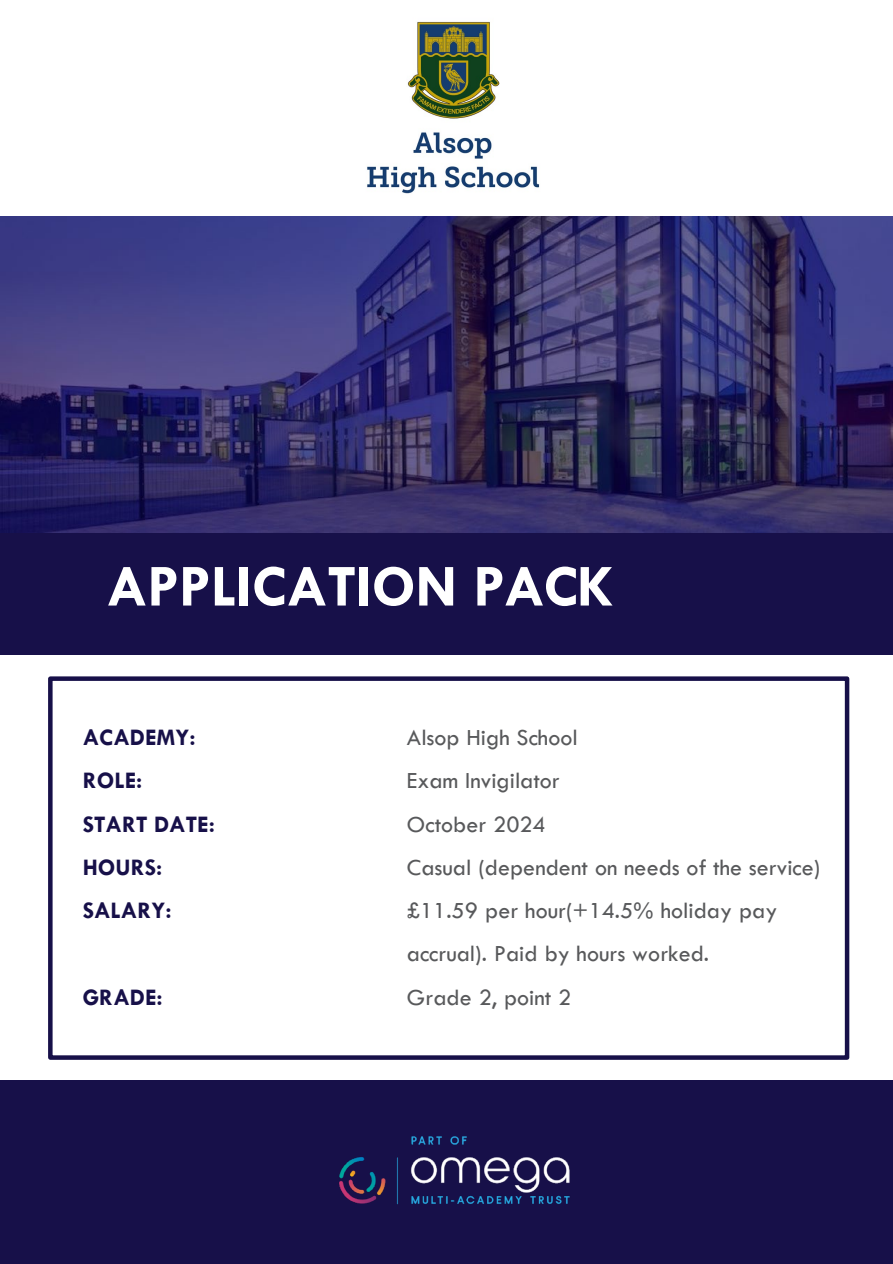
<style>
.page{position:relative;width:893px;height:1264px;background:#fff}
.page>*{position:absolute;margin:0;border:0;box-sizing:border-box;transform-origin:0 0}
.t1{font:700 60px "Tw Cen";letter-spacing:-.005em;color:#fff}
.t2{font:24px/43.2px "Tw Cen";color:#58595b}
.t3{font:700 24px "Tw Cen";color:#171049}
</style>
<div class="page">
<div style="left:0;top:527px;width:892px;height:128px;background:#171049"></div>
<div style="left:0;top:1080px;width:892px;height:183px;background:#171049"></div>
<div style="left:48px;top:676px;width:801px;height:383px;border:4px solid #171049"></div>
<img style="left:339px;top:1136px;width:231px;height:69px">
<img style="left:0;top:216px;width:892px;height:316px">
<img style="left:367px;top:21px;width:173px;height:173px">
<h1 class="t1" style="left:106px;top:550px;width:510px">APPLICATION PACK</h1>
<p class="t3" style="left:83px;top:723px;width:114px">ACADEMY:</p>
<p class="t2" style="left:407px;top:715px;width:172px">Alsop High School</p>
<p class="t3" style="left:83px;top:766px;width:61px">ROLE:</p>
<p class="t2" style="left:407px;top:759px;width:154px">Exam Invigilator</p>
<p class="t3" style="left:83px;top:809px;width:134px">START DATE:</p>
<p class="t2" style="left:407px;top:802px;width:140px">October 2024</p>
<p class="t3" style="left:83px;top:852px;width:81px">HOURS:</p>
<p class="t2" style="left:407px;top:845px;width:415px">Casual (dependent on needs of the service)</p>
<p class="t3" style="left:83px;top:895px;width:91px">SALARY:</p>
<p class="t2" style="left:407px;top:888px;width:372px">£11.59 per hour(+14.5% holiday pay accrual). Paid by hours worked.</p>
<p class="t3" style="left:83px;top:982px;width:82px">GRADE:</p>
<p class="t2" style="left:407px;top:975px;width:166px">Grade 2, point 2</p>
</div>
